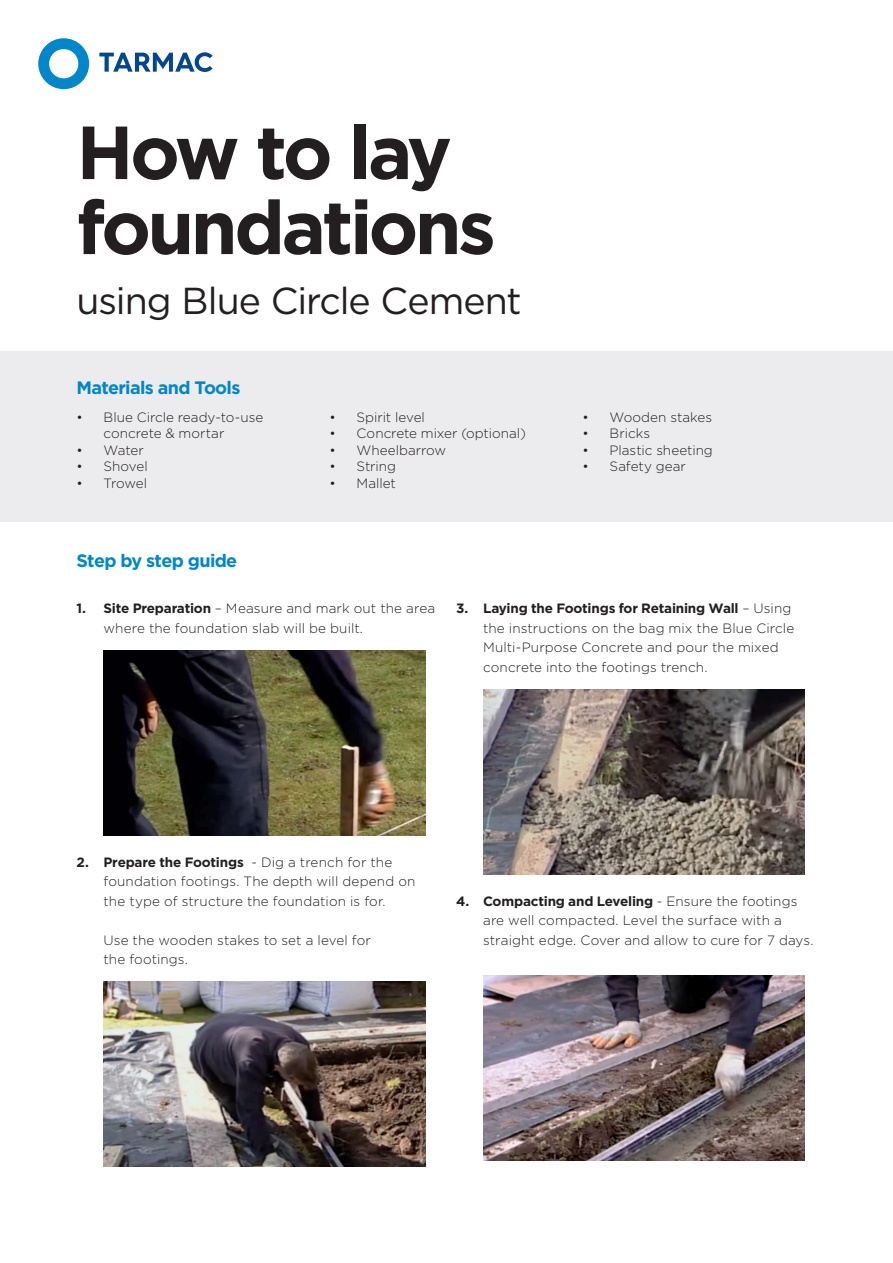
<style>
.page{position:relative;width:893px;height:1263px;background:#fff}
.page>*{position:absolute;margin:0;border:0;box-sizing:border-box;transform-origin:0 0}
.t1{font:700 75px/75px "Gotham";letter-spacing:-.05em;color:#231f20}
.t2{font:37.5px "Gotham";letter-spacing:-.03em;color:#231f20}
.t3{font:700 18px "Gotham";letter-spacing:-.035em;color:#0086c9}
.t4{font:300 13.5px/19.5px "Gotham";letter-spacing:.005em;color:#231f20}
.s1{font-weight:700}
</style>
<div class="page">
<svg style="left:99px;top:52px;width:114px;height:20px"></svg>
<svg style="left:38px;top:38px;width:51px;height:51px"></svg>
<div style="left:0;top:352px;width:893px;height:170px;background:#ececee"></div>
<img style="left:104px;top:650px;width:321px;height:185px">
<img style="left:104px;top:982px;width:321px;height:185px">
<img style="left:483px;top:689px;width:322px;height:185px">
<img style="left:483px;top:975px;width:322px;height:185px">
<p class="t1" style="left:77px;top:115px;width:421px">How to lay foundations</p>
<p class="t2" style="left:77px;top:277px;width:447px">using Blue Circle Cement</p>
<p class="t3" style="left:77px;top:376px;width:165px">Materials and Tools</p>
<p class="t4" style="left:104px;top:408px;width:161px;line-height:16.5px;text-indent:-27px">• Blue Circle ready-to-use concrete &amp; mortar</p>
<p class="t4" style="left:77px;top:440px;width:69px">• Water</p>
<p class="t4" style="left:77px;top:456px;width:73px">• Shovel</p>
<p class="t4" style="left:77px;top:473px;width:72px">• Trowel</p>
<p class="t4" style="left:330px;top:407px;width:97px">• Spirit level</p>
<p class="t4" style="left:330px;top:423px;width:198px">• Concrete mixer (optional)</p>
<p class="t4" style="left:330px;top:440px;width:118px">• Wheelbarrow</p>
<p class="t4" style="left:330px;top:456px;width:68px">• String</p>
<p class="t4" style="left:330px;top:473px;width:68px">• Mallet</p>
<p class="t4" style="left:583px;top:407px;width:131px">• Wooden stakes</p>
<p class="t4" style="left:583px;top:423px;width:69px">• Bricks</p>
<p class="t4" style="left:583px;top:440px;width:132px">• Plastic sheeting</p>
<p class="t4" style="left:583px;top:456px;width:105px">• Safety gear</p>
<p class="t3" style="left:77px;top:549px;width:162px">Step by step guide</p>
<p class="t4" style="left:104px;top:598px;width:333px;text-indent:-27px"><span class="s1">1. Site Preparation</span> – Measure and mark out the area where the foundation slab will be built.</p>
<p class="t4" style="left:483px;top:598px;width:313px;text-indent:-27px"><span class="s1">3. Laying the Footings for Retaining Wall</span> – Using the instructions on the bag mix the Blue Circle Multi-Purpose Concrete and pour the mixed concrete into the footings trench.</p>
<p class="t4" style="left:104px;top:852px;width:313px;text-indent:-27px"><span class="s1">2. Prepare the Footings</span> - Dig a trench for the foundation footings. The depth will depend on the type of structure the foundation is for.</p>
<p class="t4" style="left:104px;top:930px;width:269px">Use the wooden stakes to set a level for the footings.</p>
<p class="t4" style="left:483px;top:891px;width:332px;text-indent:-27px"><span class="s1">4. Compacting and Leveling</span> - Ensure the footings are well compacted. Level the surface with a straight edge. Cover and allow to cure for 7 days.</p>
</div>
